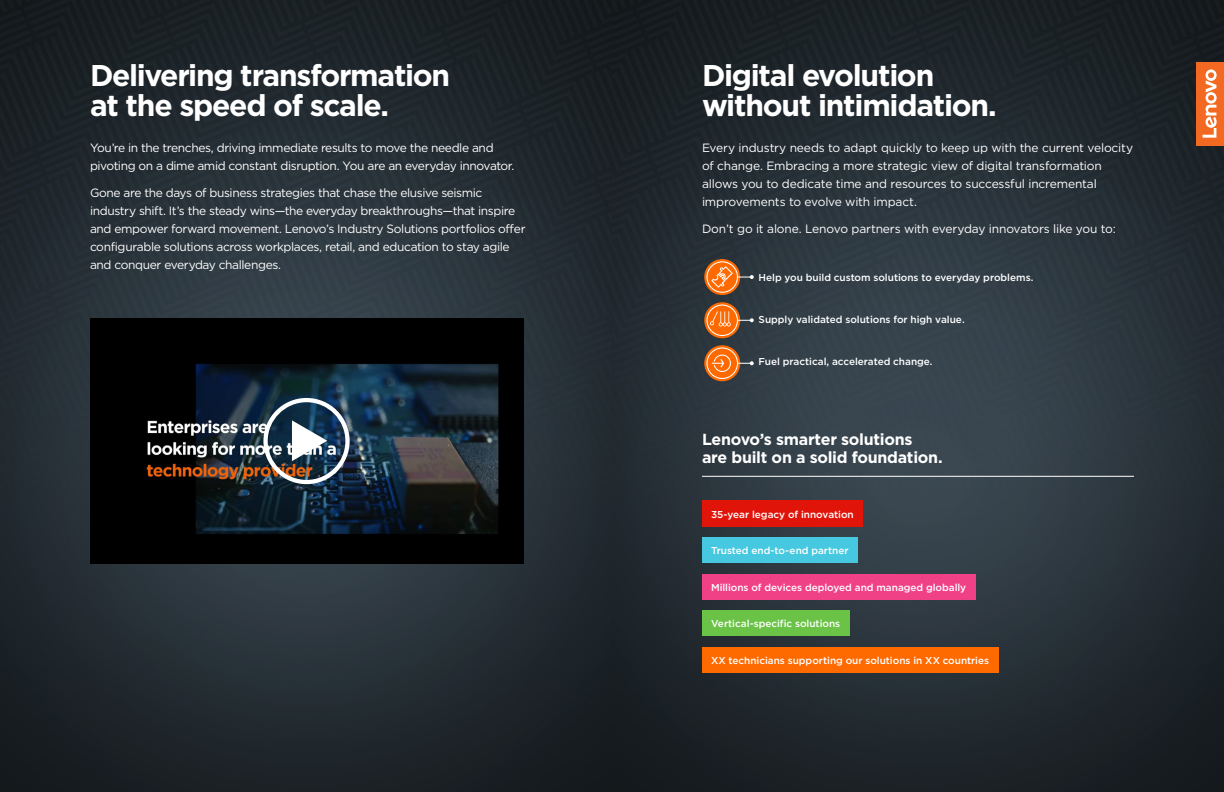
<style>
.page{position:relative;width:1224px;height:792px;background:#fff}
.page>*{position:absolute;margin:0;border:0;box-sizing:border-box;transform-origin:0 0}
.t1{font:700 30px/30px "Gotham";letter-spacing:-.045em;color:#fff}
.t2{font:700 16px/18px "Gotham";letter-spacing:-.015em;color:#fff}
.t3{font:12px/18px "Gotham";letter-spacing:-.03em;color:#fff}
.t4{font:500 10px "Gotham";color:#fff}
</style>
<div class="page">
<img style="left:0;top:0;width:1224px;height:792px">
<hr style="left:702px;top:476px;width:432px;height:1px;background:#fff">
<div style="left:702px;top:501px;width:161px;height:26px;background:#e1140a"></div>
<div style="left:702px;top:574px;width:273px;height:26px;background:#f04187"></div>
<div style="left:702px;top:647px;width:296px;height:26px;background:#ff6a00"></div>
<div style="left:702px;top:610px;width:147px;height:26px;background:#6ac346"></div>
<div style="left:702px;top:537px;width:156px;height:26px;background:#46c8e1"></div>
<svg style="left:704px;top:259px;width:36px;height:36px"></svg>
<svg style="left:704px;top:302px;width:36px;height:36px"></svg>
<svg style="left:704px;top:345px;width:36px;height:36px"></svg>
<img style="left:90px;top:318px;width:433px;height:246px">
<div style="left:1196px;top:62px;width:28px;height:83px;background:#f36921"></div>
<svg style="left:1203px;top:69px;width:14px;height:69px"></svg>
<svg style="left:706px;top:261px;width:48px;height:32px;background:#b16c3b"></svg>
<svg style="left:706px;top:348px;width:48px;height:31px"></svg>
<svg style="left:706px;top:305px;width:48px;height:31px"></svg>
<img style="left:263px;top:398px;width:87px;height:86px">
<h1 class="t1" style="left:90px;top:60px;width:362px">Delivering transformation at the speed of scale.</h1>
<p class="t3" style="left:90px;top:138px;width:426px">You’re in the trenches, driving immediate results to move the needle and pivoting on a dime amid constant disruption. You are an everyday innovator.</p>
<p class="t3" style="left:90px;top:183px;width:437px">Gone are the days of business strategies that chase the elusive seismic industry shift. It’s the steady wins—the everyday breakthroughs—that inspire and empower forward movement. Lenovo’s Industry Solutions portfolios offer configurable solutions across workplaces, retail, and education to stay agile and conquer everyday challenges.</p>
<h1 class="t1" style="left:702px;top:60px;width:296px">Digital evolution without intimidation.</h1>
<p class="t3" style="left:702px;top:138px;width:433px">Every industry needs to adapt quickly to keep up with the current velocity of change. Embracing a more strategic view of digital transformation allows you to dedicate time and resources to successful incremental improvements to evolve with impact.</p>
<p class="t3" style="left:702px;top:219px;width:415px">Don’t go it alone. Lenovo partners with everyday innovators like you to:</p>
<p class="t4" style="left:759px;top:271px;width:276px">Help you build custom solutions to everyday problems.</p>
<p class="t4" style="left:759px;top:313px;width:208px">Supply validated solutions for high value.</p>
<p class="t4" style="left:759px;top:355px;width:176px">Fuel practical, accelerated change.</p>
<h2 class="t2" style="left:702px;top:430px;width:242px">Lenovo’s smarter solutions<br>are built on a solid foundation.</h2>
<p class="t4" style="left:711px;top:508px;width:144px">35-year legacy of innovation</p>
<p class="t4" style="left:711px;top:544px;width:139px">Trusted end-to-end partner</p>
<p class="t4" style="left:711px;top:581px;width:257px">Millions of devices deployed and managed globally</p>
<p class="t4" style="left:711px;top:617px;width:131px">Vertical-specific solutions</p>
<p class="t4" style="left:711px;top:654px;width:280px">XX technicians supporting our solutions in XX countries</p>
</div>
